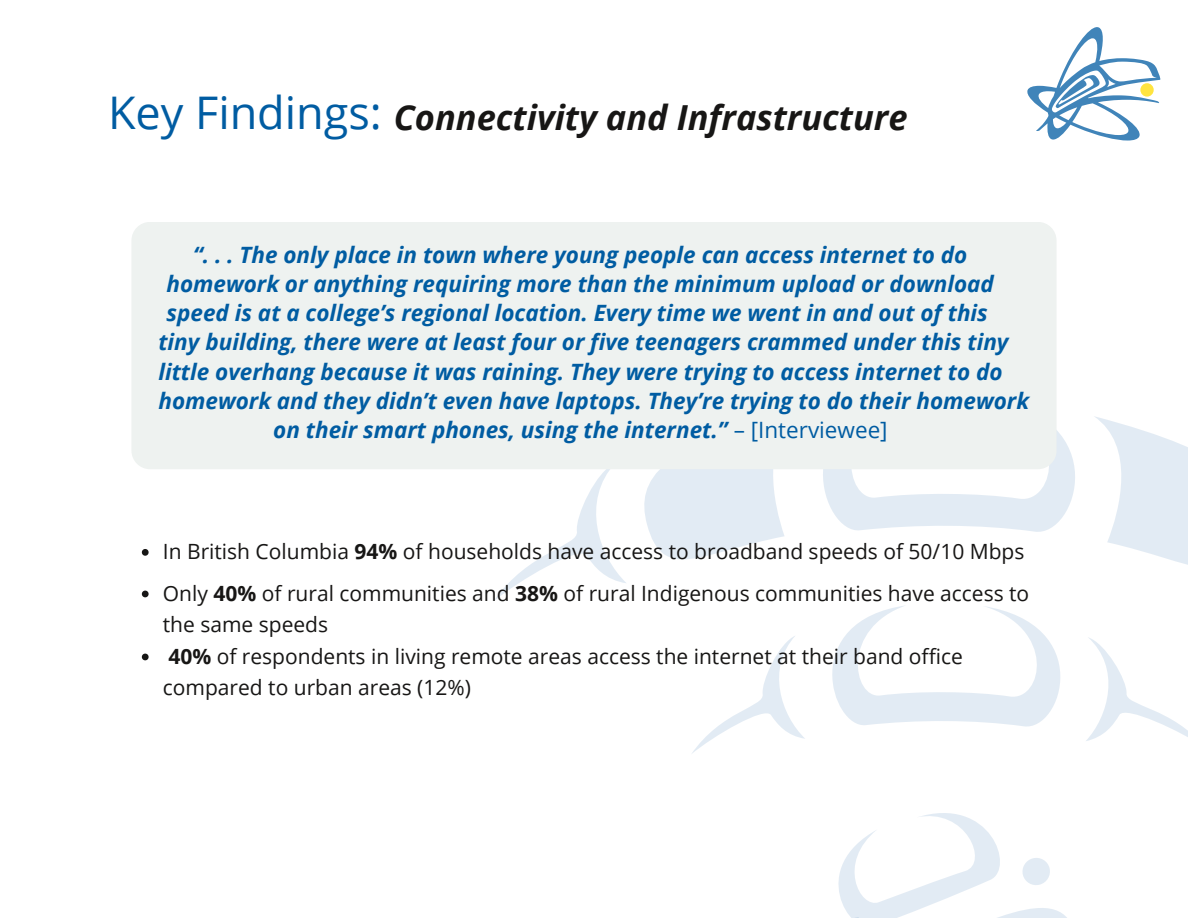
<style>
.page{position:relative;width:1188px;height:918px;background:#fff}
.page>*{position:absolute;margin:0;border:0;box-sizing:border-box;transform-origin:0 0}
.t1{font:45px "Open Sans";color:#005ca2}
.t2{font:italic 700 34.5px "Open Sans";color:#171615}
.t3{font:italic 700 22.5px/29.2px "Open Sans";color:#005ca2;text-align:center}
.t4{font:21px/31.5px "Open Sans";color:#171615}
.s1{font-weight:400;font-style:normal}
.s2{font-weight:700}
</style>
<div class="page">
<svg style="left:1027px;top:27px;width:134px;height:114px"></svg>
<svg style="left:838px;top:813px;width:229px;height:105px"></svg>
<svg style="left:692px;top:606px;width:496px;height:147px"></svg>
<svg style="left:494px;top:469px;width:132px;height:132px"></svg>
<svg style="left:823px;top:431px;width:252px;height:101px;fill:#e2ebf4"></svg>
<svg style="left:644px;top:469px;width:140px;height:90px"></svg>
<svg style="left:1094px;top:416px;width:94px;height:149px"></svg>
<div style="left:131px;top:222px;width:926px;height:247px;background:#eef2f0;border-radius:19px"></div>
<svg style="left:142px;top:549px;width:7px;height:7px"></svg>
<svg style="left:142px;top:591px;width:7px;height:6px"></svg>
<svg style="left:142px;top:654px;width:7px;height:6px"></svg>
<p class="t1" style="left:108px;top:81px;width:275px">Key Findings:</p>
<p class="t2" style="left:394px;top:94px;width:515px">Connectivity and Infrastructure</p>
<p class="t3" style="left:166px;top:239px;width:829px">“. . . The only place in town where young people can access internet to do homework or anything requiring more than the minimum upload or download speed is at a college’s regional location. Every time we went in and out of this</p>
<p class="t3" style="left:158px;top:327px;width:852px">tiny building, there were at least four or five teenagers crammed under this tiny</p>
<p class="t3" style="left:158px;top:356px;width:846px">little overhang because it was raining. They were trying to access internet to do</p>
<p class="t3" style="left:158px;top:386px;width:872px">homework and they didn’t even have laptops. They’re trying to do their homework</p>
<p class="t3" style="left:273px;top:415px;width:616px">on their smart phones, using the internet.” <span class="s1">– [Interviewee]</span></p>
<p class="t4" style="left:163px;top:535px;width:863px">In British Columbia <span class="s2">94%</span> of households have access to broadband speeds of 50/10 Mbps</p>
<p class="t4" style="left:163px;top:577px;width:868px">Only <span class="s2">40%</span> of rural communities and <span class="s2">38%</span> of rural Indigenous communities have access to the same speeds</p>
<p class="t4" style="left:163px;top:640px;width:801px"><span class="s2">40%</span> of respondents in living remote areas access the internet at their band office compared to urban areas (12%)</p>
</div>
